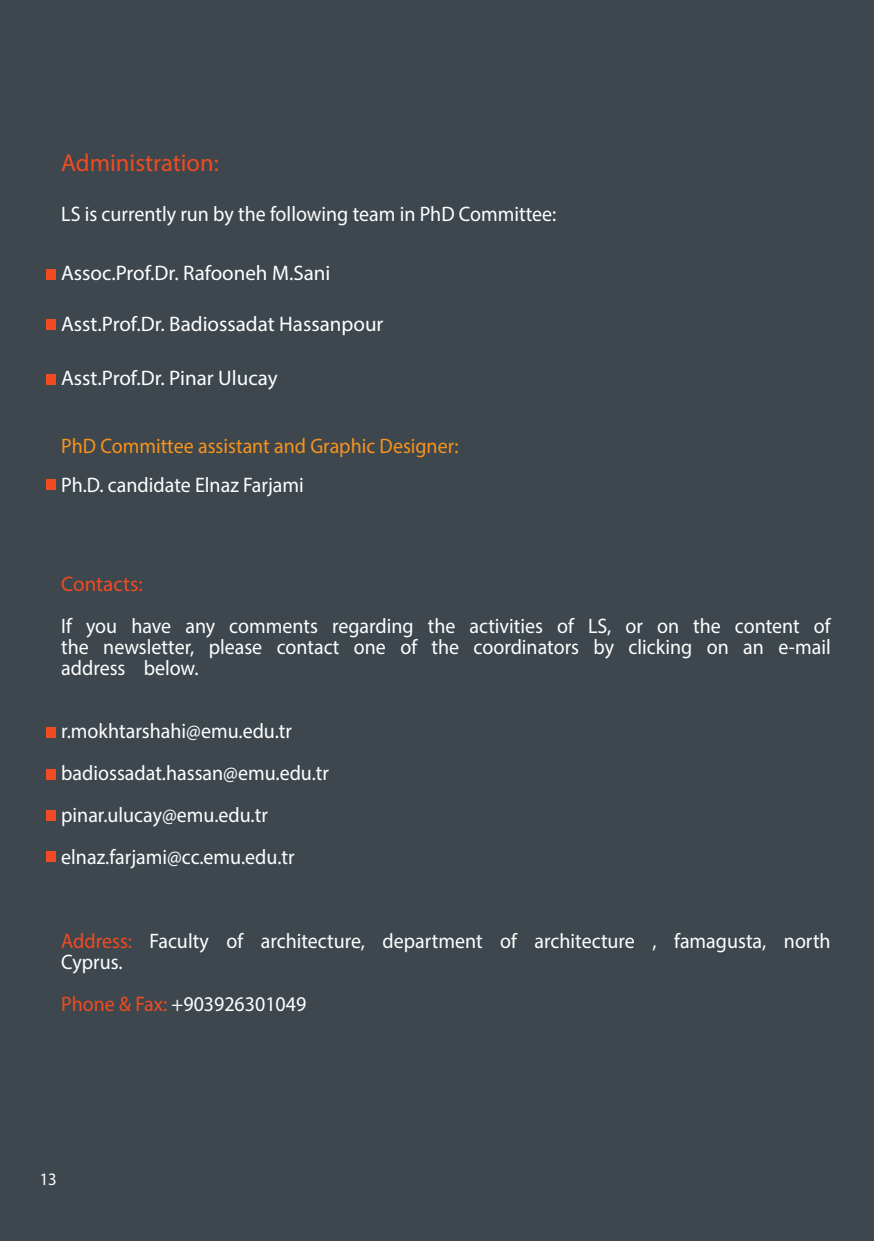
<style>
.page{position:relative;width:874px;height:1241px;background:#fff}
.page>*{position:absolute;margin:0;border:0;box-sizing:border-box;transform-origin:0 0}
.t1{font:24.5px "Myriad Pro";color:#f04b22}
.Body{font:21px/21px "Myriad Pro";color:#fff;text-align:justify;scale:.95 1}
.Body-2{font:21px "Myriad Pro";color:#fff}
.Body-3{font:21px "Myriad Pro";color:#f7931d;scale:.95 1}
.Title_stencil{font:21px "Myriad Pro";color:#f04b22}
.t2{font:17.5px "Myriad Pro";color:#fff;scale:.95 1}
.s1{color:#3d474d}
.s2{color:#f04b22}
</style>
<div class="page">
<div style="left:0;top:0;width:873px;height:1240px;background:#3d474d"></div>
<div style="left:46px;top:268px;width:9px;height:11px;background:#f04b22"></div>
<div style="left:46px;top:319px;width:9px;height:11px;background:#f04b22"></div>
<div style="left:46px;top:374px;width:9px;height:11px;background:#f04b22"></div>
<div style="left:46px;top:479px;width:9px;height:11px;background:#f04b22"></div>
<div style="left:46px;top:727px;width:9px;height:11px;background:#f04b22"></div>
<div style="left:46px;top:769px;width:9px;height:11px;background:#f04b22"></div>
<div style="left:46px;top:810px;width:9px;height:11px;background:#f04b22"></div>
<div style="left:46px;top:851px;width:9px;height:11px;background:#f04b22"></div>
<p class="t1" style="left:61px;top:148px;width:159px">Administration:</p>
<p class="Body" style="left:61px;top:203px;width:528px">LS is currently run by the following team in PhD Committee:<span class="s1">f</span></p>
<p class="Body-2" style="left:61px;top:260px;width:270px">Assoc.Prof.Dr. Rafooneh M.Sani</p>
<p class="Body-2" style="left:61px;top:311px;width:323px">Asst.Prof.Dr. Badiossadat Hassanpour</p>
<p class="Body-2" style="left:61px;top:365px;width:218px">Asst.Prof.Dr. Pinar Ulucay</p>
<p class="Body-3" style="left:61px;top:433px;width:425px">PhD Committee assistant and Graphic Designer:<span class="s1">f</span></p>
<p class="Body" style="left:61px;top:474px;width:257px">Ph.D. candidate Elnaz Farjami</p>
<p class="Title_stencil" style="left:61px;top:571px;width:83px">Contacts:</p>
<p class="Body" style="left:61px;top:615px;width:811px">If you have any comments regarding the activities of LS, or on the content of the newsletter, please contact one of the coordinators by clicking on an e-mail address below.</p>
<p class="Body" style="left:61px;top:720px;width:244px">r.mokhtarshahi@emu.edu.tr</p>
<p class="Body" style="left:61px;top:762px;width:283px">badiossadat.hassan@emu.edu.tr</p>
<p class="Body" style="left:61px;top:804px;width:219px">pinar.ulucay@emu.edu.tr</p>
<p class="Body" style="left:61px;top:846px;width:247px">elnaz.farjami@cc.emu.edu.tr</p>
<p class="Body" style="left:61px;top:930px;width:811px"><span class="s2">Address:</span> Faculty of architecture, department of architecture , famagusta, north<br>Cyprus.<span class="s1">5</span></p>
<p class="Body" style="left:61px;top:993px;width:259px"><span class="s2">Phone &amp; Fax:</span> +903926301049</p>
<p class="t2" style="left:40px;top:1167px;width:19px">13</p>
</div>
